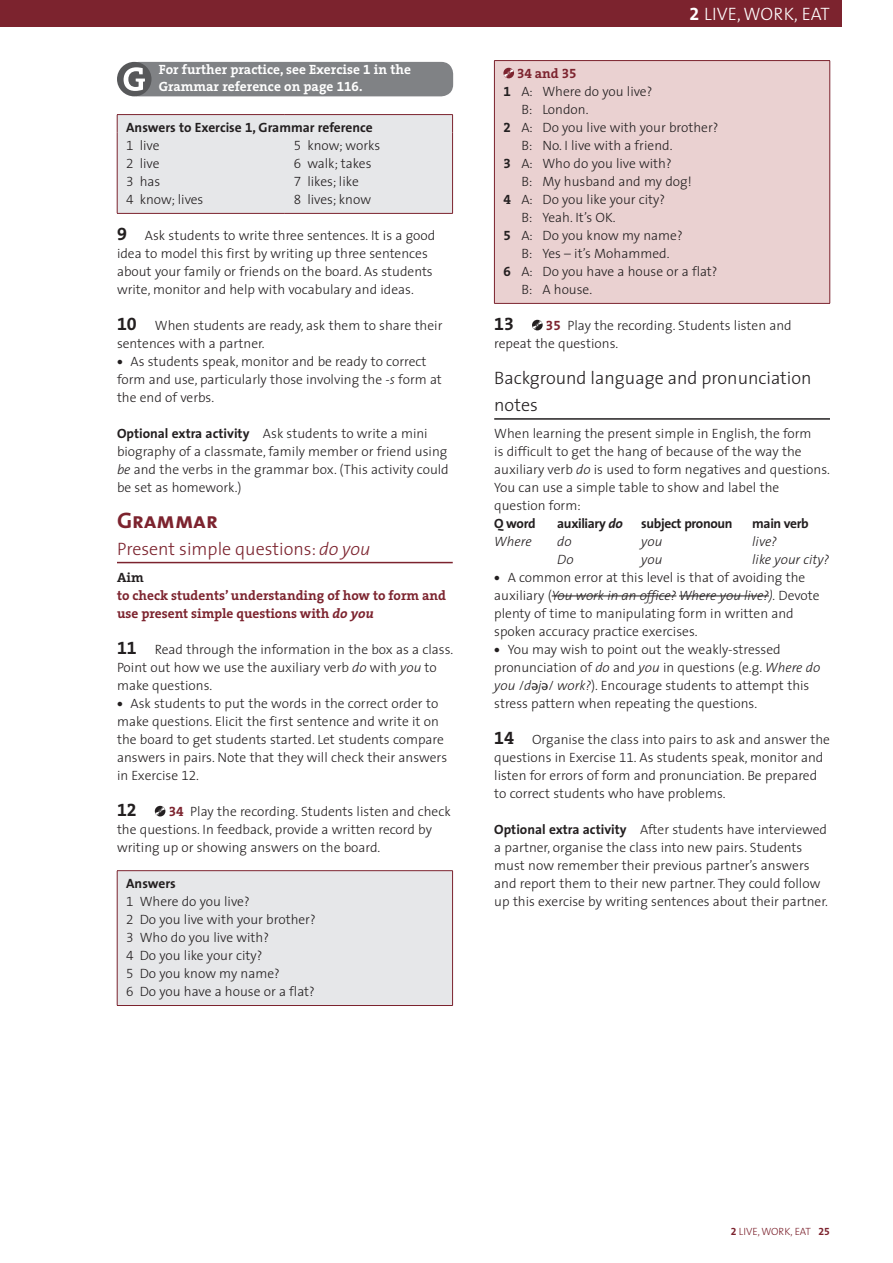
<style>
.page{position:relative;width:893px;height:1263px;background:#fff}
.page>*{position:absolute;margin:0;border:0;box-sizing:border-box;transform-origin:0 0}
.t1{font:22.5px "The Sans Bold Caps";color:#7c232e}
.t2{font:300 18px/27px "The Sans";color:#231f20}
.t3{font:300 18px "The Sans";color:#7c232e}
.t4{font:18px "The Sans Light Caps";color:#fff}
.t5{font:18px "The Serif Bold Expert";color:#231f20}
.t6{font:300 13.5px/18px "The Sans";color:#231f20}
.t7{font:700 13.5px/18px "The Serif";color:#7c232e}
.t8{font:700 13.5px/16.5px "The Serif";color:#fff}
.t9{font:700 13.5px/18px "The Sans";color:#231f20}
.t10{font:700 13.5px "The Sans";letter-spacing:-.02em;color:#231f20}
.t11{font:italic 300 13.5px "The Sans";color:#231f20}
.t12{font:13.5px "The Serif Bold Expert";color:#7c232e}
.t13{font:700 13.5px "The Serif";color:#231f20}
.t14{font:10.5px "The Sans Light Caps";letter-spacing:-.01em;color:#7c232e}
.s1{font-family:"The Serif Bold Expert";font-weight:400}
.s2{font-family:"The Sans Light Expert";font-weight:400}
.s3{font-weight:300}
.s4{font-family:"The Serif Bold Expert";font-weight:400;font-size:18px}
.s5{font-weight:800}
.s6{font-style:italic}
.s7{font-weight:700}
.s8{font-family:"The Serif Bold Expert";font-weight:400;color:#7c232e}
.s9{font-family:"The Sans Bold Expert"}
.s10{font-family:"The Serif";font-weight:700}
.s11{font-family:"Stone Sans Std Phonetic";font-weight:400}
</style>
<div class="page">
<div style="left:0;top:0;width:842px;height:27px;background:#7c232e"></div>
<hr style="left:117px;top:562px;width:336px;height:1px;background:#7c232e">
<div style="left:127px;top:62px;width:326px;height:34px;background:#808285;border-radius:12px"></div>
<div style="left:117px;top:62px;width:35px;height:34px;background:#57585a;border-radius:50%"></div>
<svg style="left:124px;top:67px;width:21px;height:24px"></svg>
<hr style="left:117px;top:114px;width:168px;height:1px;background:#7c232e">
<hr style="left:285px;top:114px;width:168px;height:1px;background:#7c232e">
<div style="left:117px;top:115px;width:336px;height:98px;background:#e6e7e9"></div>
<hr style="left:117px;top:133px;width:1px;height:80px;background:#7c232e">
<hr style="left:452px;top:133px;width:1px;height:80px;background:#7c232e">
<hr style="left:117px;top:213px;width:168px;height:1px;background:#7c232e">
<hr style="left:285px;top:213px;width:168px;height:1px;background:#7c232e">
<svg style="left:155px;top:806px;width:10px;height:10px"></svg>
<div style="left:117px;top:871px;width:336px;height:134px;background:#e6e7e9"></div>
<hr style="left:117px;top:870px;width:336px;height:1px;background:#7c232e">
<hr style="left:117px;top:871px;width:1px;height:134px;background:#7c232e">
<hr style="left:452px;top:871px;width:1px;height:134px;background:#7c232e">
<hr style="left:117px;top:1005px;width:336px;height:1px;background:#7c232e">
<hr style="left:494px;top:418px;width:336px;height:2px;background:#231f20">
<div style="left:494px;top:61px;width:336px;height:242px;background:#ead1d1"></div>
<hr style="left:494px;top:60px;width:336px;height:1px;background:#7c232e">
<hr style="left:494px;top:61px;width:1px;height:242px;background:#7c232e">
<hr style="left:829px;top:61px;width:1px;height:242px;background:#7c232e">
<hr style="left:494px;top:303px;width:336px;height:1px;background:#7c232e">
<svg style="left:503px;top:68px;width:11px;height:10px"></svg>
<svg style="left:532px;top:320px;width:11px;height:10px"></svg>
<hr style="left:552px;top:596px;width:124px;height:1px;background:#231f20">
<hr style="left:679px;top:596px;width:90px;height:1px;background:#231f20">
<p class="t8" style="left:159px;top:61px;width:254px">For further practice, see Exercise <span class="s1">1</span> in the<br>Grammar reference on page <span class="s1">116</span>.</p>
<p class="t9" style="left:126px;top:118px;width:248px">Answers to Exercise <span class="s1">1</span>, Grammar reference<br><span class="s2">1</span> <span class="s3">live<br></span><span class="s2">2</span> <span class="s3">live<br></span><span class="s2">3</span> <span class="s3">has<br></span><span class="s2">4</span> <span class="s3">know; lives</span></p>
<p class="t6" style="left:294px;top:136px;width:88px"><span class="s2">5</span> know; works<br><span class="s2">6</span> walk; takes<br><span class="s2">7</span> likes; like<br><span class="s2">8</span> lives; know</p>
<p class="t6" style="left:117px;top:226px;width:320px"><span class="s4">9</span> Ask students to write three sentences. It is a good idea to model this first by writing up three sentences about your family or friends on the board. As students write, monitor and help with vocabulary and ideas.</p>
<p class="t6" style="left:117px;top:316px;width:327px"><span class="s4">10</span> When students are ready, ask them to share their sentences with a partner.</p>
<p class="t6" style="left:117px;top:352px;width:326px"><span class="s5">•</span> As students speak, monitor and be ready to correct form and use, particularly those involving the -<span class="s6">s</span> form at the end of verbs.</p>
<p class="t6" style="left:117px;top:424px;width:333px"><span class="s7">Optional extra activity</span> Ask students to write a mini biography of a classmate, family member or friend using <span class="s6">be</span> and the verbs in the grammar box. (This activity could be set as homework.)</p>
<h1 class="t1" style="left:117px;top:502px;width:102px">Grammar</h1>
<h2 class="t3" style="left:117px;top:534px;width:255px">Present simple questions: <span class="s6">do you</span></h2>
<p class="t13" style="left:117px;top:567px;width:28px">Aim</p>
<p class="t7" style="left:117px;top:586px;width:331px">to check students’ understanding of how to form and use present simple questions with <span class="s6">do you</span></p>
<p class="t6" style="left:117px;top:640px;width:338px"><span class="s4">11</span> Read through the information in the box as a class.<br>Point out how we use the auxiliary verb <span class="s6">do</span> with <span class="s6">you</span> to make questions.</p>
<p class="t6" style="left:117px;top:694px;width:332px"><span class="s5">•</span> Ask students to put the words in the correct order to make questions. Elicit the first sentence and write it on the board to get students started. Let students compare answers in pairs. Note that they will check their answers in Exercise <span class="s2">12</span>.</p>
<h2 class="t5" style="left:117px;top:795px;width:21px">12</h2>
<p class="t6" style="left:117px;top:802px;width:335px;text-indent:52px"><span class="s8">34</span> Play the recording. Students listen and check the questions. In feedback, provide a written record by writing up or showing answers on the board.</p>
<p class="t6" style="left:126px;top:874px;width:191px"><span class="s7">Answers<br></span><span class="s2">1</span> Where do you live?<br><span class="s2">2</span> Do you live with your brother?<br><span class="s2">3</span> Who do you live with?<br><span class="s2">4</span> Do you like your city?<br><span class="s2">5</span> Do you know my name?<br><span class="s2">6</span> Do you have a house or a flat?</p>
<h2 class="t4" style="left:690px;top:-1px;width:142px"><span class="s9">2</span> LIVE, WORK, EAT</h2>
<p class="t12" style="left:517px;top:63px;width:61px">34 <span class="s10">and</span> 35</p>
<p class="t6" style="left:503px;top:82px;width:150px"><span class="s1">1</span> A: Where do you live?</p>
<p class="t6" style="left:521px;top:100px;width:69px">B: London.</p>
<p class="t6" style="left:503px;top:118px;width:216px"><span class="s1">2</span> A: Do you live with your brother?</p>
<p class="t6" style="left:521px;top:136px;width:153px">B: No. I live with a friend.</p>
<p class="t6" style="left:503px;top:154px;width:170px"><span class="s1">3</span> A: Who do you live with?</p>
<p class="t6" style="left:521px;top:172px;width:172px">B: My husband and my dog!</p>
<p class="t6" style="left:503px;top:190px;width:163px"><span class="s1">4</span> A: Do you like your city?</p>
<p class="t6" style="left:521px;top:208px;width:96px">B: Yeah. It’s OK.</p>
<p class="t6" style="left:503px;top:226px;width:181px"><span class="s1">5</span> A: Do you know my name?</p>
<p class="t6" style="left:521px;top:244px;width:150px">B: Yes – it’s Mohammed.</p>
<p class="t6" style="left:503px;top:262px;width:216px"><span class="s1">6</span> A: Do you have a house or a flat?</p>
<p class="t6" style="left:521px;top:280px;width:72px">B: A house.</p>
<h2 class="t5" style="left:494px;top:309px;width:21px">13</h2>
<p class="t6" style="left:494px;top:316px;width:299px;text-indent:52px"><span class="s8">35</span> Play the recording. Students listen and repeat the questions.</p>
<h2 class="t2" style="left:494px;top:364px;width:319px">Background language and pronunciation notes</h2>
<p class="t6" style="left:494px;top:424px;width:337px">When learning the present simple in English, the form<br>is difficult to get the hang of because of the way the auxiliary verb <span class="s6">do</span> is used to form negatives and questions.<br>You can use a simple table to show and label the question form:</p>
<p class="t10" style="left:494px;top:512px;width:43px">Q word</p>
<p class="t10" style="left:557px;top:512px;width:67px">auxiliary <span class="s6">do</span></p>
<p class="t10" style="left:641px;top:512px;width:93px">subject pronoun</p>
<p class="t10" style="left:752px;top:512px;width:58px">main verb</p>
<p class="t11" style="left:494px;top:531px;width:39px">Where</p>
<p class="t11" style="left:557px;top:531px;width:16px">do</p>
<p class="t11" style="left:641px;top:531px;width:23px">you</p>
<p class="t11" style="left:752px;top:531px;width:26px">live?</p>
<p class="t11" style="left:557px;top:549px;width:18px">Do</p>
<p class="t11" style="left:641px;top:549px;width:23px">you</p>
<p class="t11" style="left:752px;top:549px;width:79px">like your city?</p>
<p class="t6" style="left:494px;top:568px;width:327px"><span class="s5">•</span> A common error at this level is that of avoiding the auxiliary (<span class="s6">You work in an office? Where you live?).</span> Devote plenty of time to manipulating form in written and spoken accuracy practice exercises.</p>
<p class="t6" style="left:494px;top:640px;width:328px"><span class="s5">•</span> You may wish to point out the weakly-stressed pronunciation of <span class="s6">do</span> and <span class="s6">you</span> in questions (e.g. <span class="s6">Where do you</span> /<span class="s6">d</span><span class="s11">ə</span><span class="s6">j</span><span class="s11">ə</span>/ <span class="s6">work?</span>). Encourage students to attempt this stress pattern when repeating the questions.</p>
<p class="t6" style="left:494px;top:730px;width:337px"><span class="s4">14</span> Organise the class into pairs to ask and answer the questions in Exercise <span class="s2">11</span>. As students speak, monitor and listen for errors of form and pronunciation. Be prepared to correct students who have problems.</p>
<p class="t6" style="left:494px;top:820px;width:335px"><span class="s7">Optional extra activity</span> After students have interviewed a partner, organise the class into new pairs. Students must now remember their previous partner’s answers and report them to their new partner. They could follow up this exercise by writing sentences about their partner.</p>
<p class="t14" style="left:731px;top:1223px;width:101px"><span class="s9">2</span> LIVE, WORK, EAT <span class="s9">25</span></p>
</div>
